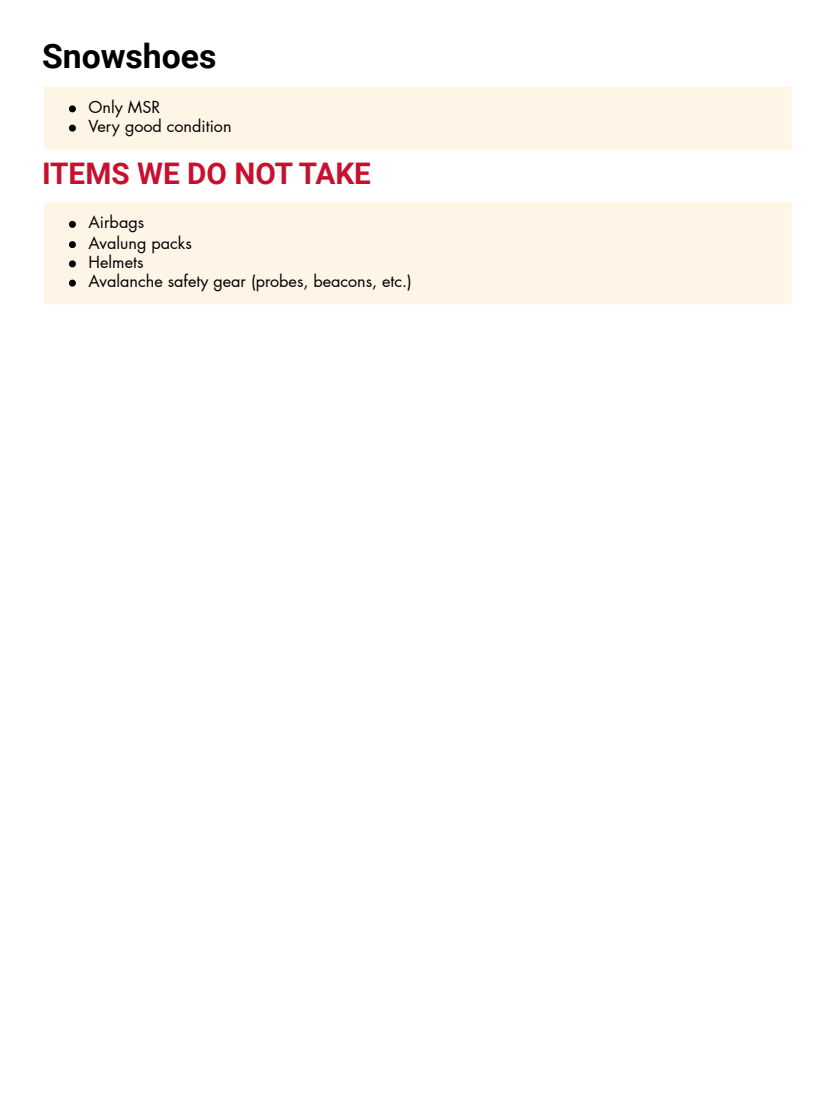
<style>
.page{position:relative;width:836px;height:1103px;background:#fff}
.page>*{position:absolute;margin:0;border:0;box-sizing:border-box;transform-origin:0 0}
.t1{font:700 33.75px "Roboto";color:#000}
.t2{font:700 29.7px "Roboto";color:#c8102e}
.t3{font:16.2px "Futura LT Pro";color:#000}
</style>
<div class="page">
<div style="left:43px;top:85px;width:749px;height:66px;background:#fff5e6"></div>
<svg style="left:69px;top:105px;width:7px;height:7px"></svg>
<svg style="left:69px;top:125px;width:7px;height:7px"></svg>
<hr style="left:42px;top:87px;width:2px;height:63px;background:#fff">
<hr style="left:791px;top:87px;width:1px;height:63px;background:#fff">
<hr style="left:42px;top:85px;width:750px;height:2px;background:#fff">
<hr style="left:42px;top:150px;width:750px;height:2px;background:#fff">
<div style="left:43px;top:201px;width:749px;height:104px;background:#fff5e6"></div>
<svg style="left:69px;top:221px;width:7px;height:7px"></svg>
<svg style="left:69px;top:241px;width:7px;height:7px"></svg>
<svg style="left:69px;top:260px;width:7px;height:7px"></svg>
<svg style="left:69px;top:280px;width:7px;height:7px"></svg>
<hr style="left:42px;top:202px;width:2px;height:102px;background:#fff">
<hr style="left:791px;top:202px;width:1px;height:102px;background:#fff">
<hr style="left:42px;top:200px;width:750px;height:2px;background:#fff">
<hr style="left:42px;top:304px;width:750px;height:2px;background:#fff">
<h1 class="t1" style="left:42px;top:37px;width:176px">Snowshoes</h1>
<p class="t3" style="left:89px;top:100px;width:73px">Only MSR</p>
<p class="t3" style="left:89px;top:119px;width:144px">Very good condition</p>
<p class="t2" style="left:42px;top:156px;width:330px">ITEMS WE DO NOT TAKE</p>
<p class="t3" style="left:89px;top:215px;width:57px">Airbags</p>
<p class="t3" style="left:89px;top:235px;width:105px">Avalung packs</p>
<p class="t3" style="left:89px;top:254px;width:56px">Helmets</p>
<p class="t3" style="left:89px;top:274px;width:325px">Avalanche safety gear (probes, beacons, etc.)</p>
</div>
